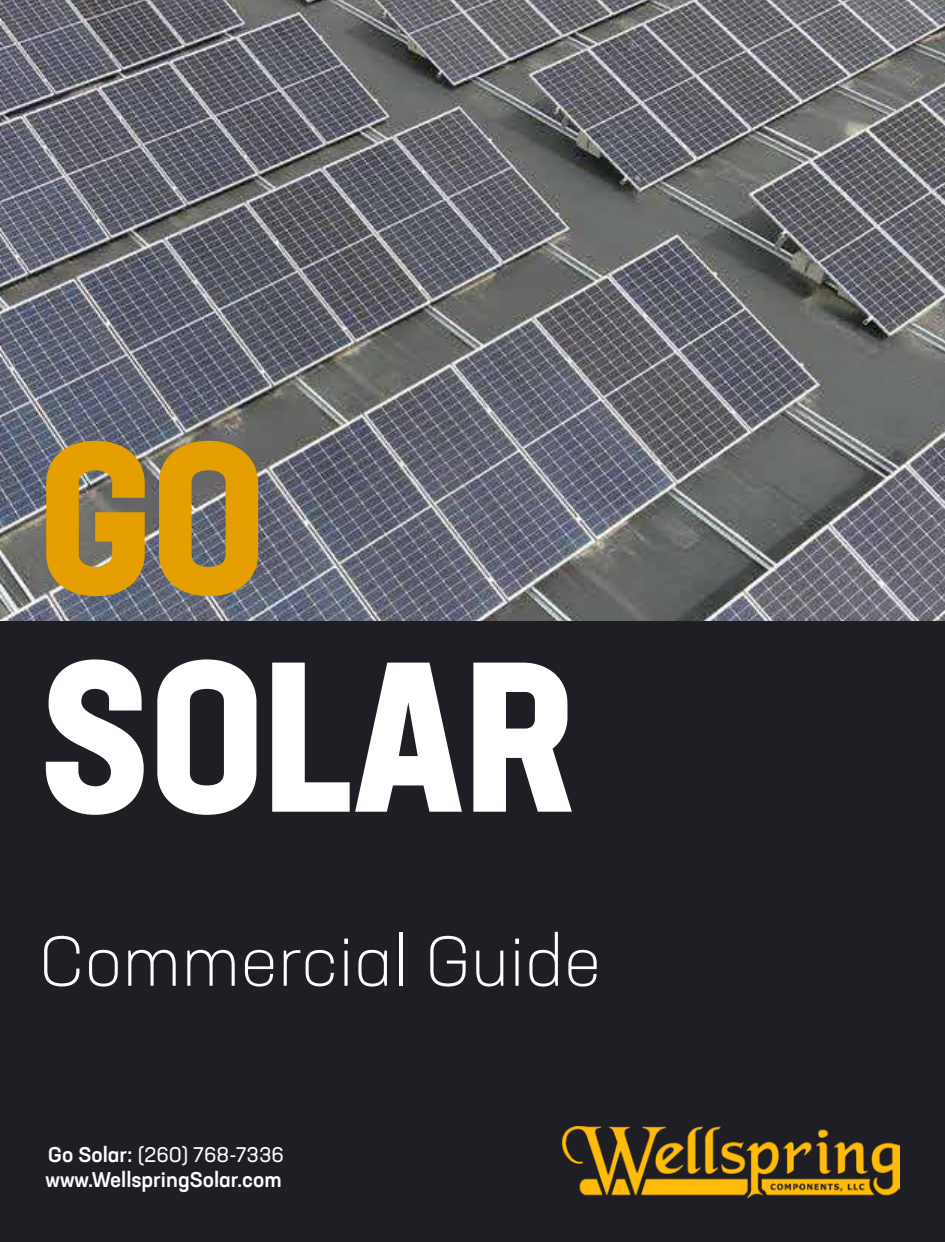
<style>
.page{position:relative;width:945px;height:1242px;background:#fff}
.page>*{position:absolute;margin:0;border:0;box-sizing:border-box;transform-origin:0 0}
.t1{font:700 condensed 210px "Neusa Next Std";color:#fff}
.t2{font:700 condensed 210px "Neusa Next Std";color:#e5a000}
.t3{font:300 70.05px "Neusa Next Std";color:#fff}
.t4{font:500 21px/25.2px "Neusa Next Std";color:#fff}
.s1{font-weight:400}
</style>
<div class="page">
<img style="left:0;top:0;width:945px;height:621px">
<div style="left:0;top:621px;width:945px;height:621px;background:#1e1e24"></div>
<img style="left:563px;top:1127px;width:337px;height:70px">
<h1 class="t2" style="left:39px;top:384px;width:228px">GO</h1>
<h1 class="t1" style="left:39px;top:603px;width:539px">SOLAR</h1>
<h2 class="t3" style="left:39px;top:918px;width:563px">Commercial Guide</h2>
<p class="t4" style="left:46px;top:1142px;width:240px">Go Solar: <span class="s1">(260) 768-7336 </span>www.WellspringSolar.com</p>
</div>
